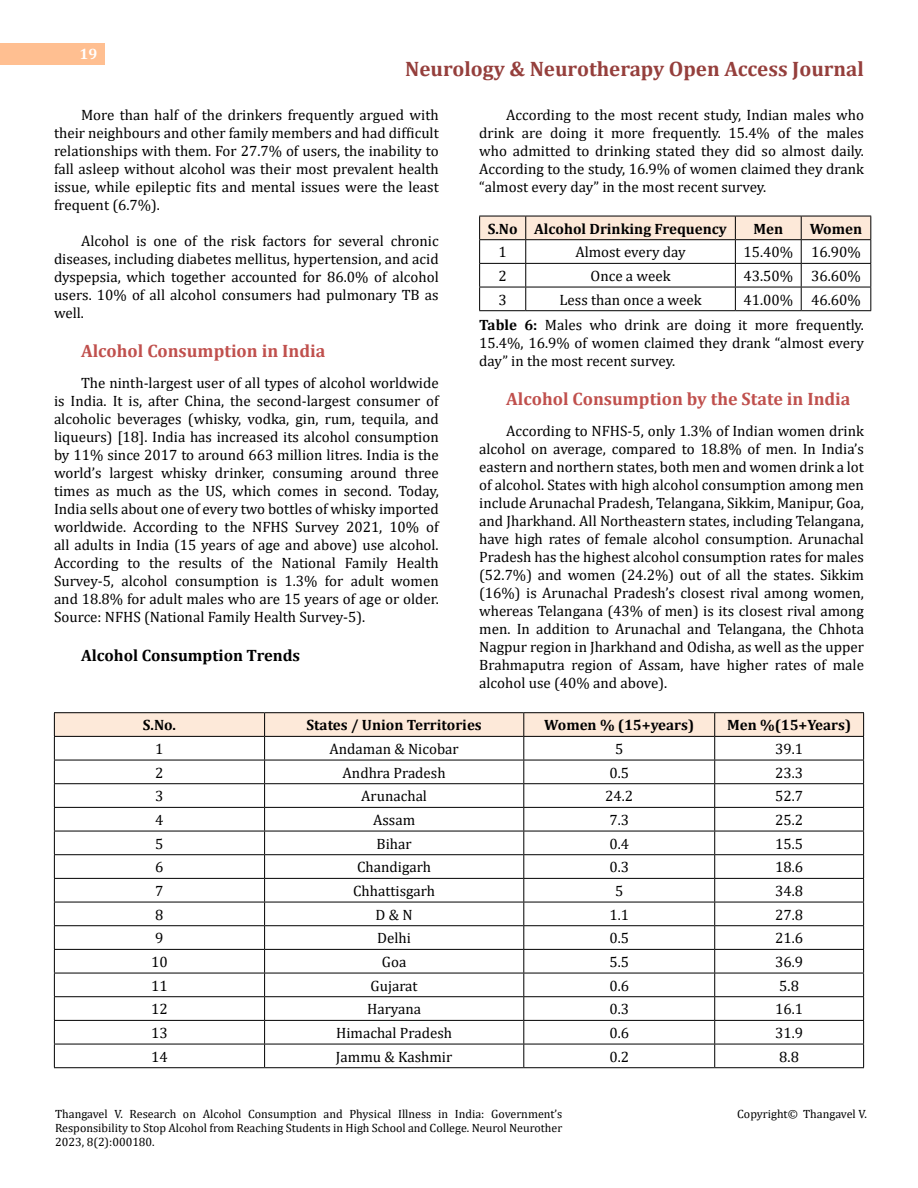
<style>
.page{position:relative;width:918px;height:1188px;background:#fff}
.page>*{position:absolute;margin:0;border:0;box-sizing:border-box;transform-origin:0 0}
.t1{font:700 21px "Cambria";color:#953f3c}
.t2{font:700 18px "Cambria";color:#c0504d}
.t3{font:700 16.5px "Cambria";color:#000}
.t4{font:15px/18px "Cambria";color:#000;text-align:justify}
.t5{font:700 15px "Cambria";color:#000}
.t6{font:700 15px "Cambria";color:#fff}
.t7{font:12px/14.4px "Cambria";color:#000;text-align:justify}
.s1{font-weight:700}
</style>
<div class="page">
<div style="left:0;top:43px;width:105px;height:21px;background:#ffbf91"></div>
<svg style="left:479px;top:216px;width:392px;height:94px"></svg>
<hr style="left:479px;top:310px;width:47px;height:1px;background:#000">
<hr style="left:526px;top:310px;width:209px;height:1px;background:#000">
<hr style="left:735px;top:310px;width:66px;height:1px;background:#000">
<hr style="left:801px;top:310px;width:70px;height:1px;background:#000">
<hr style="left:54px;top:712px;width:211px;height:1px;background:#000">
<hr style="left:265px;top:712px;width:259px;height:1px;background:#000">
<hr style="left:524px;top:712px;width:191px;height:1px;background:#000">
<hr style="left:715px;top:712px;width:149px;height:1px;background:#000">
<svg style="left:54px;top:713px;width:810px;height:354px"></svg>
<hr style="left:54px;top:1067px;width:211px;height:1px;background:#000">
<hr style="left:265px;top:1067px;width:259px;height:1px;background:#000">
<hr style="left:524px;top:1067px;width:191px;height:1px;background:#000">
<hr style="left:715px;top:1067px;width:149px;height:1px;background:#000">
<p class="t6" style="left:80px;top:44px;width:19px">19</p>
<h1 class="t1" style="left:405px;top:54px;width:460px">Neurology &amp; Neurotherapy Open Access Journal</h1>
<p class="t4" style="left:54px;top:105px;width:386px;text-indent:27px">More than half of the drinkers frequently argued with their neighbours and other family members and had difficult relationships with them. For 27.7% of users, the inability to fall asleep without alcohol was their most prevalent health issue, while epileptic fits and mental issues were the least frequent (6.7%).</p>
<p class="t4" style="left:54px;top:231px;width:386px;text-indent:27px">Alcohol is one of the risk factors for several chronic diseases, including diabetes mellitus, hypertension, and acid dyspepsia, which together accounted for 86.0% of alcohol users. 10% of all alcohol consumers had pulmonary TB as well.</p>
<p class="t2" style="left:81px;top:338px;width:246px">Alcohol Consumption in India</p>
<p class="t4" style="left:54px;top:374px;width:386px;text-indent:27px">The ninth-largest user of all types of alcohol worldwide is India. It is, after China, the second-largest consumer of alcoholic beverages (whisky, vodka, gin, rum, tequila, and liqueurs) [18]. India has increased its alcohol consumption by 11% since 2017 to around 663 million litres. India is the world’s largest whisky drinker, consuming around three times as much as the US, which comes in second. Today, India sells about one of every two bottles of whisky imported worldwide. According to the NFHS Survey 2021, 10% of all adults in India (15 years of age and above) use alcohol.<br>According to the results of the National Family Health Survey-5, alcohol consumption is 1.3% for adult women and 18.8% for adult males who are 15 years of age or older.<br>Source: NFHS (National Family Health Survey-5).</p>
<p class="t3" style="left:81px;top:644px;width:221px">Alcohol Consumption Trends</p>
<p class="t4" style="left:479px;top:105px;width:386px;text-indent:27px">According to the most recent study, Indian males who drink are doing it more frequently. 15.4% of the males who admitted to drinking stated they did so almost daily.<br>According to the study, 16.9% of women claimed they drank “almost every day” in the most recent survey.</p>
<p class="t5" style="left:488px;top:218px;width:241px">S.No Alcohol Drinking Frequency</p>
<p class="t5" style="left:753px;top:218px;width:31px">Men</p>
<p class="t5" style="left:810px;top:218px;width:54px">Women</p>
<p class="t4" style="left:499px;top:243px;width:10px">1</p>
<p class="t4" style="left:575px;top:243px;width:112px">Almost every day</p>
<p class="t4" style="left:743px;top:243px;width:119px">15.40% 16.90%</p>
<p class="t4" style="left:499px;top:267px;width:10px">2</p>
<p class="t4" style="left:591px;top:267px;width:81px">Once a week</p>
<p class="t4" style="left:743px;top:267px;width:119px">43.50% 36.60%</p>
<p class="t4" style="left:499px;top:291px;width:10px">3</p>
<p class="t4" style="left:560px;top:291px;width:144px">Less than once a week</p>
<p class="t4" style="left:479px;top:287px;width:386px;line-height:25.2px;text-align:right">41.00% 46.60%<br><span class="s1">Table 6:</span> Males who drink are doing it more frequently.</p>
<p class="t4" style="left:479px;top:334px;width:386px">15.4%, 16.9% of women claimed they drank “almost every day” in the most recent survey.</p>
<p class="t2" style="left:506px;top:386px;width:346px">Alcohol Consumption by the State in India</p>
<p class="t4" style="left:479px;top:422px;width:386px;text-indent:27px">According to NFHS-5, only 1.3% of Indian women drink alcohol on average, compared to 18.8% of men. In India’s eastern and northern states, both men and women drink a lot of alcohol. States with high alcohol consumption among men include Arunachal Pradesh, Telangana, Sikkim, Manipur, Goa, and Jharkhand. All Northeastern states, including Telangana, have high rates of female alcohol consumption. Arunachal Pradesh has the highest alcohol consumption rates for males (52.7%) and women (24.2%) out of all the states. Sikkim (16%) is Arunachal Pradesh’s closest rival among women, whereas Telangana (43% of men) is its closest rival among men. In addition to Arunachal and Telangana, the Chhota Nagpur region in Jharkhand and Odisha, as well as the upper Brahmaputra region of Assam, have higher rates of male alcohol use (40% and above).</p>
<p class="t5" style="left:143px;top:715px;width:35px">S.No.</p>
<p class="t5" style="left:306px;top:715px;width:177px">States / Union Territories</p>
<p class="t5" style="left:544px;top:715px;width:151px">Women % (15+years)</p>
<p class="t5" style="left:727px;top:715px;width:126px">Men %(15+Years)</p>
<p class="t4" style="left:155px;top:740px;width:10px">1</p>
<p class="t4" style="left:330px;top:740px;width:131px">Andaman &amp; Nicobar</p>
<p class="t4" style="left:615px;top:740px;width:10px">5</p>
<p class="t4" style="left:775px;top:740px;width:30px">39.1</p>
<p class="t4" style="left:155px;top:764px;width:10px">2</p>
<p class="t4" style="left:343px;top:764px;width:105px">Andhra Pradesh</p>
<p class="t4" style="left:609px;top:764px;width:21px">0.5</p>
<p class="t4" style="left:775px;top:764px;width:30px">23.3</p>
<p class="t4" style="left:155px;top:787px;width:10px">3</p>
<p class="t4" style="left:361px;top:787px;width:67px">Arunachal</p>
<p class="t4" style="left:605px;top:787px;width:30px">24.2</p>
<p class="t4" style="left:775px;top:787px;width:30px">52.7</p>
<p class="t4" style="left:155px;top:811px;width:10px">4</p>
<p class="t4" style="left:373px;top:811px;width:44px">Assam</p>
<p class="t4" style="left:609px;top:811px;width:21px">7.3</p>
<p class="t4" style="left:775px;top:811px;width:30px">25.2</p>
<p class="t4" style="left:155px;top:835px;width:10px">5</p>
<p class="t4" style="left:377px;top:835px;width:37px">Bihar</p>
<p class="t4" style="left:609px;top:835px;width:21px">0.4</p>
<p class="t4" style="left:775px;top:835px;width:30px">15.5</p>
<p class="t4" style="left:155px;top:858px;width:10px">6</p>
<p class="t4" style="left:357px;top:858px;width:75px">Chandigarh</p>
<p class="t4" style="left:609px;top:858px;width:21px">0.3</p>
<p class="t4" style="left:775px;top:858px;width:30px">18.6</p>
<p class="t4" style="left:155px;top:882px;width:10px">7</p>
<p class="t4" style="left:353px;top:882px;width:84px">Chhattisgarh</p>
<p class="t4" style="left:615px;top:882px;width:10px">5</p>
<p class="t4" style="left:775px;top:882px;width:30px">34.8</p>
<p class="t4" style="left:155px;top:906px;width:10px">8</p>
<p class="t4" style="left:376px;top:906px;width:39px">D &amp; N</p>
<p class="t4" style="left:609px;top:906px;width:21px">1.1</p>
<p class="t4" style="left:775px;top:906px;width:30px">27.8</p>
<p class="t4" style="left:155px;top:929px;width:10px">9</p>
<p class="t4" style="left:377px;top:929px;width:35px">Delhi</p>
<p class="t4" style="left:609px;top:929px;width:21px">0.5</p>
<p class="t4" style="left:775px;top:929px;width:30px">21.6</p>
<p class="t4" style="left:151px;top:953px;width:18px">10</p>
<p class="t4" style="left:382px;top:953px;width:26px">Goa</p>
<p class="t4" style="left:609px;top:953px;width:21px">5.5</p>
<p class="t4" style="left:775px;top:953px;width:30px">36.9</p>
<p class="t4" style="left:151px;top:977px;width:18px">11</p>
<p class="t4" style="left:371px;top:977px;width:49px">Gujarat</p>
<p class="t4" style="left:609px;top:977px;width:21px">0.6</p>
<p class="t4" style="left:779px;top:977px;width:21px">5.8</p>
<p class="t4" style="left:151px;top:1000px;width:18px">12</p>
<p class="t4" style="left:367px;top:1000px;width:56px">Haryana</p>
<p class="t4" style="left:609px;top:1000px;width:21px">0.3</p>
<p class="t4" style="left:775px;top:1000px;width:30px">16.1</p>
<p class="t4" style="left:151px;top:1024px;width:18px">13</p>
<p class="t4" style="left:336px;top:1024px;width:118px">Himachal Pradesh</p>
<p class="t4" style="left:609px;top:1024px;width:21px">0.6</p>
<p class="t4" style="left:775px;top:1024px;width:30px">31.9</p>
<p class="t4" style="left:151px;top:1048px;width:18px">14</p>
<p class="t4" style="left:336px;top:1048px;width:118px">Jammu &amp; Kashmir</p>
<p class="t4" style="left:609px;top:1048px;width:21px">0.2</p>
<p class="t4" style="left:779px;top:1048px;width:21px">8.8</p>
<p class="t7" style="left:55px;top:1106px;width:509px">Thangavel V. Research on Alcohol Consumption and Physical Illness in India: Government’s Responsibility to Stop Alcohol from Reaching Students in High School and College. Neurol Neurother 2023, 8(2):000180.</p>
<p class="t7" style="left:737px;top:1106px;width:131px">Copyright© Thangavel V.</p>
</div>
